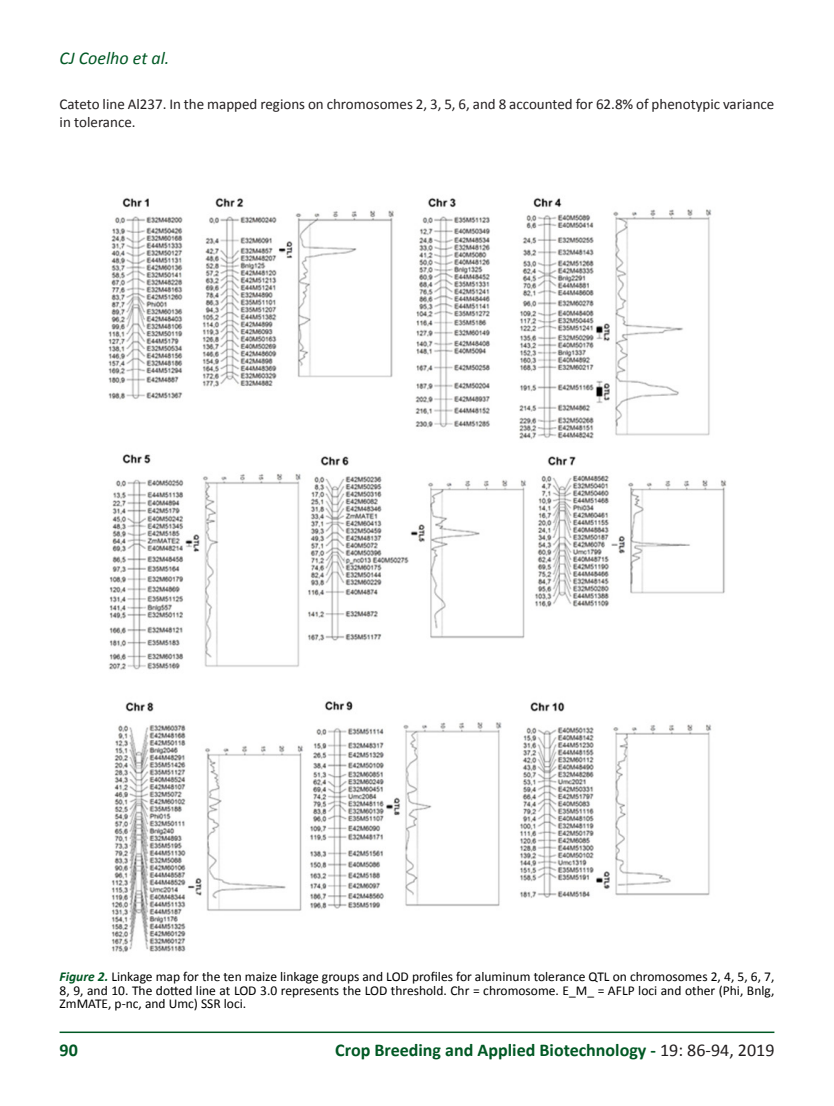
<style>
.page{position:relative;width:834px;height:1106px;background:#fff}
.page>*{position:absolute;margin:0;border:0;box-sizing:border-box;transform-origin:0 0}
.t1{font:700 18px "Calibri";color:#005824}
.t2{font:italic 18px "Calibri";color:#005824}
.CORPO_DE_TEXTO{font:15px/18px "Calibri";color:#231f20}
.FIGURAS_E_TABELAS{font:13.5px/13.5px "Calibri";color:#000;text-align:justify}
.s1{font-weight:700;font-style:italic;color:#005824}
.s2{font-weight:400;color:#231f20}
</style>
<div class="page">
<hr style="left:60px;top:1031px;width:714px;height:2px;background:#005824">
<img style="left:108px;top:197px;width:619px;height:756px">
<h1 class="t2" style="left:60px;top:45px;width:111px">CJ Coelho et al.</h1>
<p class="CORPO_DE_TEXTO" style="left:60px;top:95px;width:716px">Cateto line Al237. In the mapped regions on chromosomes 2, 3, 5, 6, and 8 accounted for 62.8% of phenotypic variance in tolerance.</p>
<p class="FIGURAS_E_TABELAS" style="left:60px;top:969px;width:716px"><span class="s1">Figure 2.</span> Linkage map for the ten maize linkage groups and LOD profiles for aluminum tolerance QTL on chromosomes 2, 4, 5, 6, 7, 8, 9, and 10. The dotted line at LOD 3.0 represents the LOD threshold. Chr = chromosome. E_M_ = AFLP loci and other (Phi, Bnlg, ZmMATE, p-nc, and Umc) SSR loci.</p>
<h1 class="t1" style="left:60px;top:1037px;width:20px">90</h1>
<h1 class="t1" style="left:335px;top:1037px;width:440px">Crop Breeding and Applied Biotechnology - <span class="s2">19: 86-94, 2019</span></h1>
</div>
